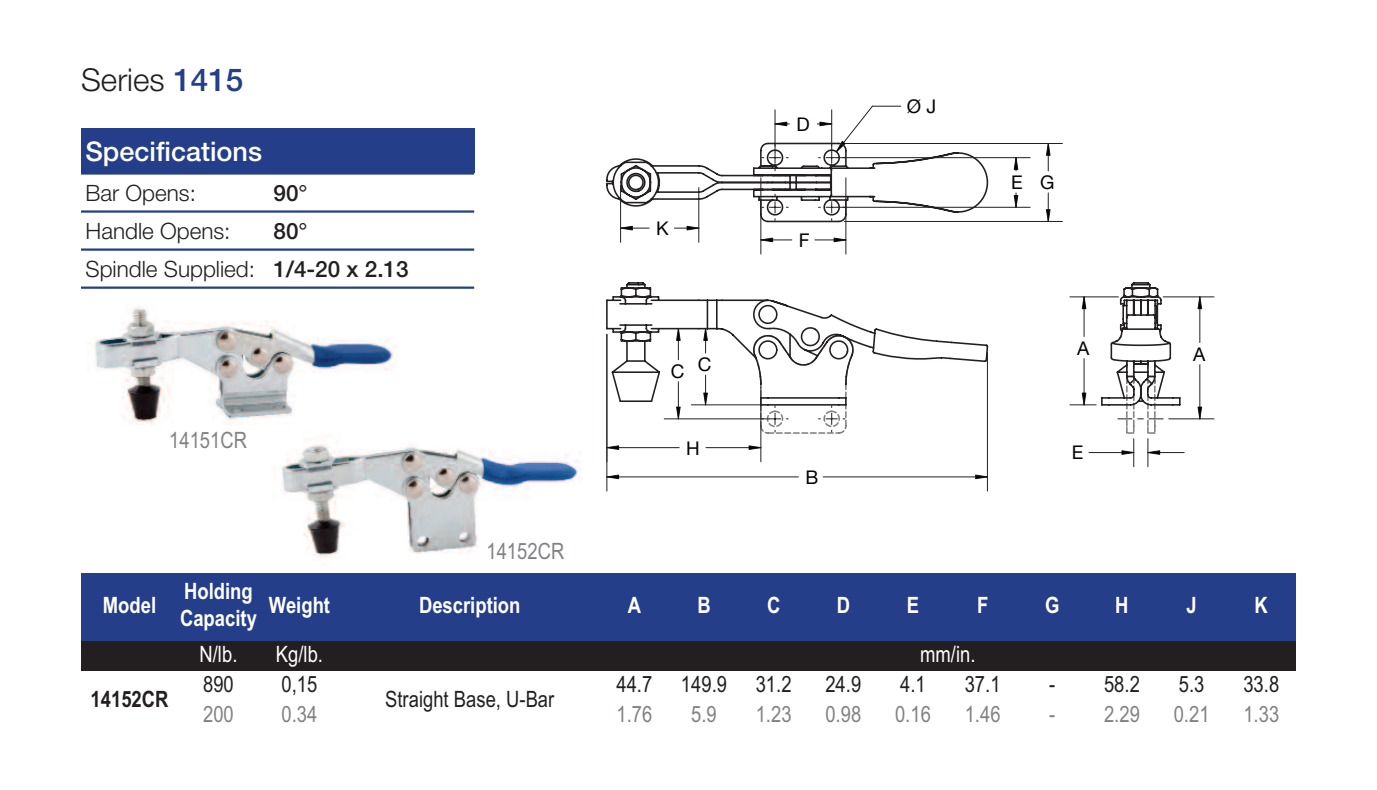
<style>
.page{position:relative;width:1377px;height:790px;background:#fff}
.page>*{position:absolute;margin:0;border:0;box-sizing:border-box;transform-origin:0 0}
.t1{font:300 31.5px "Helvetica Neue";color:#231f20}
.t2{font:500 27px "Helvetica Neue";color:#fff}
.t3{font:22.5px "Arial Narrow";color:#231f20}
.t4{font:22.5px "Arial Narrow";color:#808285}
.t5{font:300 22.5px/38.2px "Helvetica Neue";color:#231f20}
.t6{font:700 22.5px/27px "Arial Narrow";color:#fff}
.t7{font:22.5px "Arial Narrow";color:#fff}
.t8{font:700 22.5px "Arial Narrow";color:#231f20}
.t9{font:500 22.5px "Helvetica Neue";color:#231f20}
.t10{font:18.9px "Helvetica Neue";color:#040503}
.s1{font-weight:500;color:#253e8a}
.s2{font-weight:500}
</style>
<div class="page">
<img style="left:281px;top:439px;width:299px;height:119px">
<svg style="left:606px;top:143px;width:609px;height:349px"></svg>
<hr style="left:844px;top:221px;width:218px;height:1px;background:#231f20">
<hr style="left:844px;top:143px;width:218px;height:1px;background:#231f20">
<hr style="left:837px;top:207px;width:193px;height:1px;background:#231f20">
<hr style="left:837px;top:157px;width:193px;height:1px;background:#231f20">
<hr style="left:815px;top:239px;width:31px;height:1px;background:#231f20">
<hr style="left:761px;top:239px;width:31px;height:1px;background:#231f20">
<hr style="left:845px;top:178px;width:1px;height:76px;background:#231f20">
<hr style="left:760px;top:178px;width:1px;height:76px;background:#231f20">
<hr style="left:698px;top:187px;width:1px;height:55px;background:#231f20">
<hr style="left:620px;top:185px;width:1px;height:57px;background:#231f20">
<hr style="left:1199px;top:364px;width:1px;height:55px;background:#231f20">
<hr style="left:1199px;top:297px;width:1px;height:45px;background:#231f20">
<hr style="left:1169px;top:418px;width:45px;height:1px;background:#231f20">
<hr style="left:1163px;top:296px;width:51px;height:1px;background:#231f20">
<hr style="left:1148px;top:452px;width:36px;height:1px;background:#231f20">
<hr style="left:823px;top:476px;width:164px;height:1px;background:#231f20">
<hr style="left:607px;top:476px;width:191px;height:1px;background:#231f20">
<hr style="left:987px;top:352px;width:1px;height:139px;background:#231f20">
<hr style="left:606px;top:334px;width:1px;height:157px;background:#231f20">
<hr style="left:706px;top:447px;width:55px;height:1px;background:#231f20">
<hr style="left:607px;top:447px;width:72px;height:1px;background:#231f20">
<hr style="left:760px;top:386px;width:1px;height:75px;background:#231f20">
<hr style="left:664px;top:418px;width:105px;height:1px;background:#231f20">
<svg style="left:1046px;top:193px;width:5px;height:28px"></svg>
<svg style="left:1046px;top:144px;width:5px;height:27px"></svg>
<svg style="left:1013px;top:193px;width:6px;height:15px"></svg>
<svg style="left:1013px;top:157px;width:6px;height:14px"></svg>
<svg style="left:833px;top:237px;width:14px;height:5px"></svg>
<svg style="left:760px;top:237px;width:13px;height:5px"></svg>
<svg style="left:1197px;top:406px;width:6px;height:13px"></svg>
<svg style="left:1197px;top:296px;width:6px;height:13px"></svg>
<svg style="left:975px;top:474px;width:13px;height:5px"></svg>
<svg style="left:606px;top:474px;width:13px;height:5px"></svg>
<svg style="left:748px;top:445px;width:14px;height:5px"></svg>
<svg style="left:606px;top:445px;width:13px;height:5px"></svg>
<svg style="left:676px;top:406px;width:5px;height:13px"></svg>
<svg style="left:606px;top:280px;width:383px;height:126px"></svg>
<svg style="left:1070px;top:280px;width:111px;height:186px"></svg>
<svg style="left:606px;top:105px;width:383px;height:126px"></svg>
<img style="left:87px;top:307px;width:306px;height:118px">
<div style="left:81px;top:128px;width:393px;height:45px;background:#253e8a"></div>
<hr style="left:81px;top:172px;width:393px;height:2px;background:#253e8a">
<hr style="left:81px;top:210px;width:393px;height:3px;background:#253e8a">
<hr style="left:81px;top:248px;width:393px;height:3px;background:#253e8a">
<hr style="left:81px;top:286px;width:393px;height:3px;background:#253e8a">
<div style="left:81px;top:572px;width:97px;height:69px;background:#253e8a"></div>
<div style="left:178px;top:572px;width:81px;height:69px;background:#253e8a"></div>
<div style="left:259px;top:572px;width:81px;height:69px;background:#253e8a"></div>
<div style="left:340px;top:572px;width:260px;height:69px;background:#253e8a"></div>
<div style="left:600px;top:572px;width:69px;height:69px;background:#253e8a"></div>
<div style="left:669px;top:572px;width:70px;height:69px;background:#253e8a"></div>
<div style="left:739px;top:572px;width:70px;height:69px;background:#253e8a"></div>
<div style="left:809px;top:572px;width:69px;height:69px;background:#253e8a"></div>
<div style="left:878px;top:572px;width:70px;height:69px;background:#253e8a"></div>
<div style="left:948px;top:572px;width:69px;height:69px;background:#253e8a"></div>
<div style="left:1017px;top:572px;width:70px;height:69px;background:#253e8a"></div>
<div style="left:1087px;top:572px;width:70px;height:69px;background:#253e8a"></div>
<div style="left:1157px;top:572px;width:69px;height:69px;background:#253e8a"></div>
<div style="left:1226px;top:572px;width:70px;height:69px;background:#253e8a"></div>
<div style="left:81px;top:641px;width:97px;height:30px;background:#231f20"></div>
<div style="left:178px;top:641px;width:81px;height:30px;background:#231f20"></div>
<div style="left:259px;top:641px;width:81px;height:30px;background:#231f20"></div>
<div style="left:340px;top:641px;width:260px;height:30px;background:#231f20"></div>
<div style="left:600px;top:641px;width:696px;height:30px;background:#231f20"></div>
<h1 class="t1" style="left:81px;top:55px;width:164px">Series <span class="s1">1415</span></h1>
<p class="t2" style="left:86px;top:130px;width:178px">Specifications</p>
<p class="t5" style="left:86px;top:172px;width:112px">Bar Opens:</p>
<p class="t9" style="left:274px;top:175px;width:36px">90°</p>
<p class="t5" style="left:86px;top:210px;width:147px">Handle Opens:</p>
<p class="t5" style="left:86px;top:210px;width:325px;text-indent:188px"><span class="s2">80°<br></span>Spindle Supplied: <span class="s2">1/4-20 x 2.13</span></p>
<p class="t4" style="left:169px;top:427px;width:79px">14151CR</p>
<p class="t4" style="left:486px;top:538px;width:79px">14152CR</p>
<p class="t10" style="left:656px;top:212px;width:14px">K</p>
<p class="t10" style="left:671px;top:351px;width:42px">C C</p>
<p class="t10" style="left:686px;top:431px;width:15px">H</p>
<p class="t10" style="left:797px;top:108px;width:15px">D</p>
<p class="t10" style="left:799px;top:224px;width:12px">F</p>
<p class="t10" style="left:806px;top:461px;width:14px">B</p>
<p class="t10" style="left:907px;top:90px;width:31px">Ø J</p>
<p class="t10" style="left:1011px;top:166px;width:45px">E G</p>
<p class="t10" style="left:1077px;top:331px;width:14px">A</p>
<p class="t10" style="left:1193px;top:337px;width:14px">A</p>
<p class="t10" style="left:1072px;top:436px;width:13px">E</p>
<p class="t6" style="left:103px;top:591px;width:55px">Model</p>
<p class="t8" style="left:91px;top:685px;width:79px">14152CR</p>
<p class="t6" style="left:180px;top:578px;width:78px">Holding<br>Capacity</p>
<p class="t6" style="left:269px;top:591px;width:63px">Weight</p>
<p class="t6" style="left:419px;top:591px;width:103px">Description</p>
<p class="t6" style="left:628px;top:591px;width:15px">A</p>
<p class="t6" style="left:697px;top:591px;width:15px">B</p>
<p class="t6" style="left:767px;top:591px;width:15px">C</p>
<p class="t6" style="left:837px;top:591px;width:15px">D</p>
<p class="t6" style="left:907px;top:591px;width:14px">E</p>
<p class="t6" style="left:977px;top:591px;width:13px">F</p>
<p class="t6" style="left:1045px;top:591px;width:16px">G</p>
<p class="t6" style="left:1115px;top:591px;width:15px">H</p>
<p class="t6" style="left:1187px;top:591px;width:12px">J</p>
<p class="t6" style="left:1255px;top:591px;width:15px">K</p>
<p class="t7" style="left:200px;top:641px;width:39px">N/lb.</p>
<p class="t7" style="left:276px;top:641px;width:49px">Kg/lb.</p>
<p class="t7" style="left:920px;top:641px;width:57px">mm/in.</p>
<p class="t3" style="left:203px;top:670px;width:32px">890</p>
<p class="t3" style="left:282px;top:670px;width:37px">0,15</p>
<p class="t3" style="left:616px;top:670px;width:37px">44.7</p>
<p class="t3" style="left:681px;top:670px;width:48px">149.9</p>
<p class="t3" style="left:756px;top:670px;width:37px">31.2</p>
<p class="t3" style="left:825px;top:670px;width:37px">24.9</p>
<p class="t3" style="left:900px;top:670px;width:27px">4.1</p>
<p class="t3" style="left:965px;top:670px;width:37px">37.1</p>
<p class="t3" style="left:1049px;top:670px;width:92px">- 58.2</p>
<p class="t3" style="left:1179px;top:670px;width:27px">5.3</p>
<p class="t3" style="left:1243px;top:670px;width:37px">33.8</p>
<p class="t3" style="left:385px;top:685px;width:171px">Straight Base, U-Bar</p>
<p class="t4" style="left:203px;top:700px;width:32px">200</p>
<p class="t4" style="left:282px;top:700px;width:37px">0.34</p>
<p class="t4" style="left:616px;top:700px;width:37px">1.76</p>
<p class="t4" style="left:691px;top:700px;width:27px">5.9</p>
<p class="t4" style="left:756px;top:700px;width:37px">1.23</p>
<p class="t4" style="left:825px;top:700px;width:37px">0.98</p>
<p class="t4" style="left:895px;top:700px;width:37px">0.16</p>
<p class="t4" style="left:965px;top:700px;width:37px">1.46</p>
<p class="t4" style="left:1049px;top:700px;width:92px">- 2.29</p>
<p class="t4" style="left:1174px;top:700px;width:37px">0.21</p>
<p class="t4" style="left:1243px;top:700px;width:37px">1.33</p>
</div>
